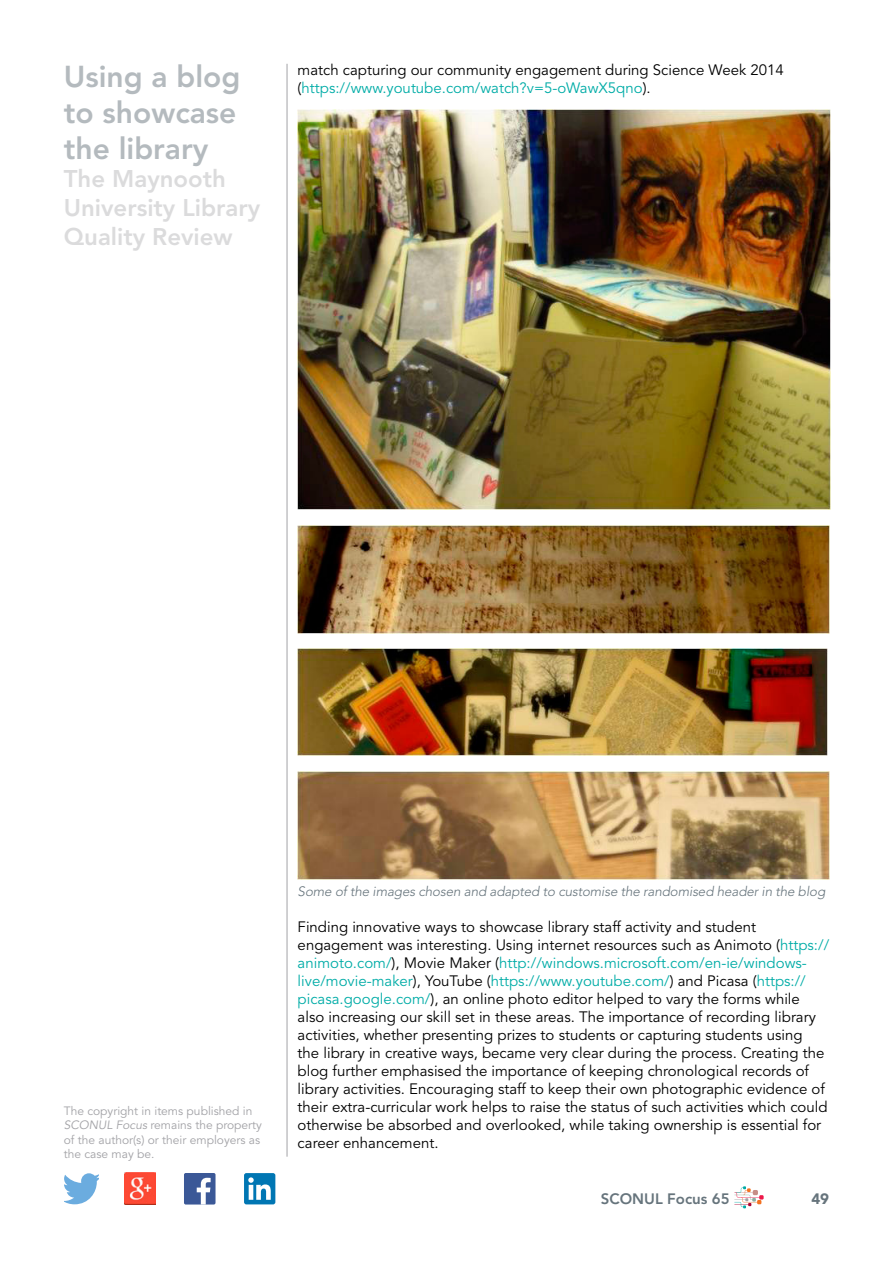
<style>
.page{position:relative;width:893px;height:1263px;background:#fff}
.page>*{position:absolute;margin:0;border:0;box-sizing:border-box;transform-origin:0 0}
.t1{font:800 30px/36px "Avenir";color:#b4babe}
.t2{font:800 24px/28.8px "Avenir";color:#dbdbdc}
.t3{font:15px/18px "Avenir";color:#000}
.t4{font:800 15px "Avenir";color:#66747c}
.t5{font:900 15px "Avenir";color:#66747c}
.t6{font:italic 300 13.5px "Avenir";letter-spacing:-.01em;color:#66747c}
.t7{font:12px/14.4px "Avenir";color:#a2a2a6}
.s1{color:#00aca7}
.s2{font-style:italic}
</style>
<div class="page">
<svg style="left:64px;top:1173px;width:35px;height:31px"></svg>
<img style="left:124px;top:1173px;width:32px;height:32px">
<div style="left:184px;top:1173px;width:32px;height:31px;background:#3b5897;border-radius:2px"></div>
<svg style="left:197px;top:1178px;width:14px;height:26px"></svg>
<div style="left:244px;top:1173px;width:31px;height:31px;background:#0076b3;border-radius:2px"></div>
<svg style="left:248px;top:1177px;width:23px;height:23px"></svg>
<hr style="left:287px;top:64px;width:1px;height:1093px;background:#a2a2a6">
<svg style="left:734px;top:1186px;width:30px;height:22px"></svg>
<img style="left:298px;top:109px;width:533px;height:401px">
<img style="left:298px;top:525px;width:532px;height:108px">
<img style="left:298px;top:648px;width:530px;height:108px">
<img style="left:298px;top:771px;width:531px;height:108px">
<h1 class="t1" style="left:64px;top:58px;width:178px">Using a blog to showcase the library</h1>
<h2 class="t2" style="left:64px;top:165px;width:198px">The Maynooth<br>University Library<br>Quality Review</h2>
<p class="t3" style="left:298px;top:61px;width:488px">match capturing our community engagement during Science Week 2014 (<span class="s1">https://www.youtube.com/watch?v=5-oWawX5qno</span>).</p>
<p class="t7" style="left:64px;top:1104px;width:200px">The copyright in items published in<br><span class="s2">SCONUL Focus</span> remains the property of the author(s) or their employers as the case may be.</p>
<p class="t6" style="left:298px;top:883px;width:529px">Some of the images chosen and adapted to customise the randomised header in the blog</p>
<p class="t3" style="left:298px;top:918px;width:533px">Finding innovative ways to showcase library staff activity and student engagement was interesting. Using internet resources such as Animoto (<span class="s1">https:// animoto.com/</span>), Movie Maker (<span class="s1">http://windows.microsoft.com/en-ie/windows&shy;live/movie-maker</span>), YouTube (<span class="s1">https://www.youtube.com/</span>) and Picasa (<span class="s1">https:// picasa.google.com/</span>), an online photo editor helped to vary the forms while also increasing our skill set in these areas. The importance of recording library activities, whether presenting prizes to students or capturing students using<br>the library in creative ways, became very clear during the process. Creating the blog further emphasised the importance of keeping chronological records of library activities. Encouraging staff to keep their own photographic evidence of their extra-curricular work helps to raise the status of such activities which could otherwise be absorbed and overlooked, while taking ownership is essential for career enhancement.</p>
<p class="t4" style="left:601px;top:1190px;width:130px">SCONUL Focus 65</p>
<p class="t5" style="left:811px;top:1190px;width:19px">49</p>
</div>
